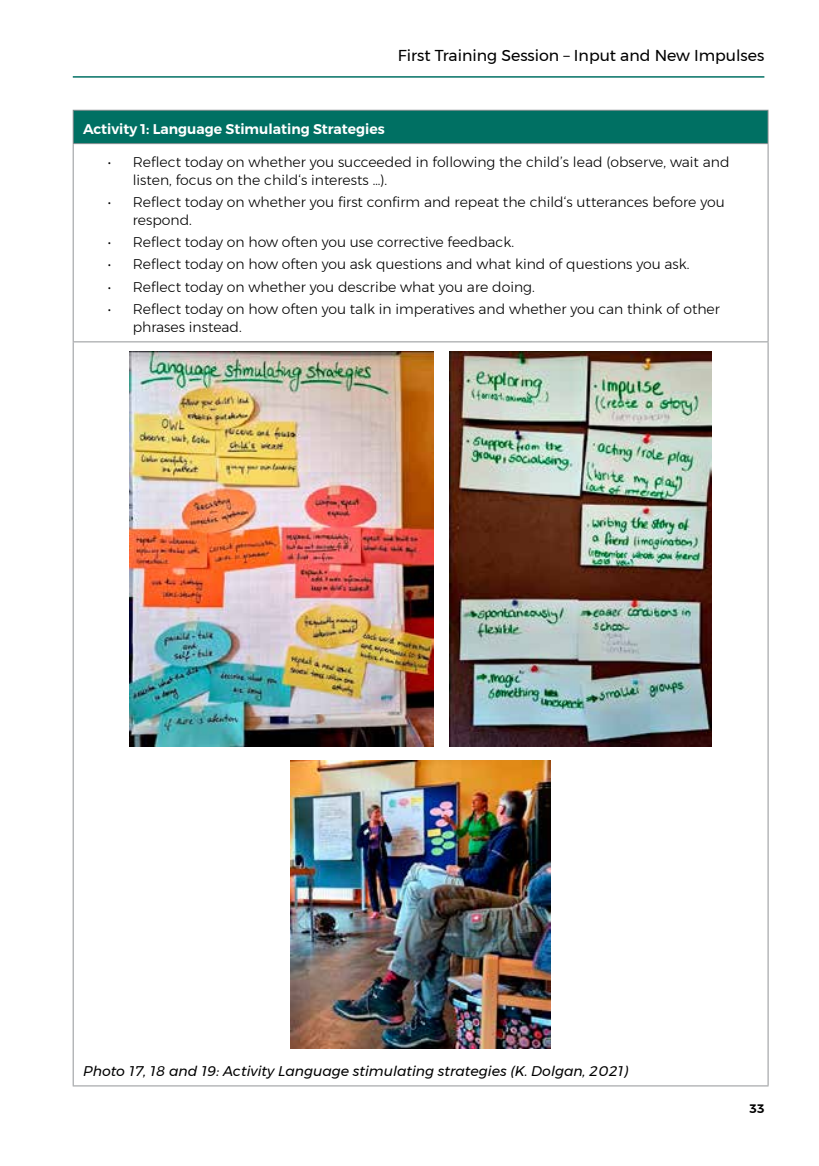
<style>
.page{position:relative;width:819px;height:1166px;background:#fff}
.page>*{position:absolute;margin:0;border:0;box-sizing:border-box;transform-origin:0 0}
.t1{font:15.75px "Montserrat";color:#000}
.t2{font:300 14px/17.5px "Montserrat";color:#000}
.t3{font:italic 14px "Montserrat";color:#000}
.t4{font:600 14px "Montserrat";color:#fff}
.t5{font:600 12.25px "Montserrat";color:#000}
</style>
<div class="page">
<hr style="left:73px;top:76px;width:691px;height:2px;background:#007063">
<div style="left:73px;top:110px;width:695px;height:34px;background:#007063"></div>
<hr style="left:73px;top:110px;width:695px;height:1px;background:#939598">
<hr style="left:73px;top:111px;width:1px;height:32px;background:#939598">
<hr style="left:767px;top:111px;width:1px;height:32px;background:#939598">
<hr style="left:73px;top:143px;width:695px;height:1px;background:#939598">
<hr style="left:73px;top:144px;width:1px;height:197px;background:#939598">
<hr style="left:767px;top:144px;width:1px;height:197px;background:#939598">
<hr style="left:73px;top:341px;width:695px;height:1px;background:#939598">
<hr style="left:73px;top:342px;width:1px;height:743px;background:#939598">
<hr style="left:767px;top:342px;width:1px;height:743px;background:#939598">
<hr style="left:73px;top:1085px;width:695px;height:1px;background:#939598">
<img style="left:129px;top:352px;width:305px;height:395px">
<img style="left:449px;top:352px;width:262px;height:395px">
<img style="left:291px;top:761px;width:259px;height:287px">
<p class="t1" style="left:398px;top:43px;width:368px">First Training Session – Input and New Impulses</p>
<p class="t4" style="left:83px;top:118px;width:303px">Activity 1: Language Stimulating Strategies</p>
<p class="t2" style="left:133px;top:153px;width:598px;text-indent:-25px">• Reflect today on whether you succeeded in following the child’s lead (observe, wait and listen, focus on the child‘s interests …).</p>
<p class="t2" style="left:133px;top:193px;width:593px;text-indent:-25px">• Reflect today on whether you first confirm and repeat the child‘s utterances before you respond.</p>
<p class="t2" style="left:108px;top:233px;width:407px">• Reflect today on how often you use corrective feedback.</p>
<p class="t2" style="left:108px;top:256px;width:583px">• Reflect today on how often you ask questions and what kind of questions you ask.</p>
<p class="t2" style="left:108px;top:278px;width:428px">• Reflect today on whether you describe what you are doing.</p>
<p class="t2" style="left:133px;top:300px;width:588px;text-indent:-25px">• Reflect today on how often you talk in imperatives and whether you can think of other phrases instead.</p>
<p class="t3" style="left:83px;top:1060px;width:546px">Photo 17, 18 and 19: Activity Language stimulating strategies (K. Dolgan, 2021)</p>
<p class="t5" style="left:749px;top:1099px;width:16px">33</p>
</div>
